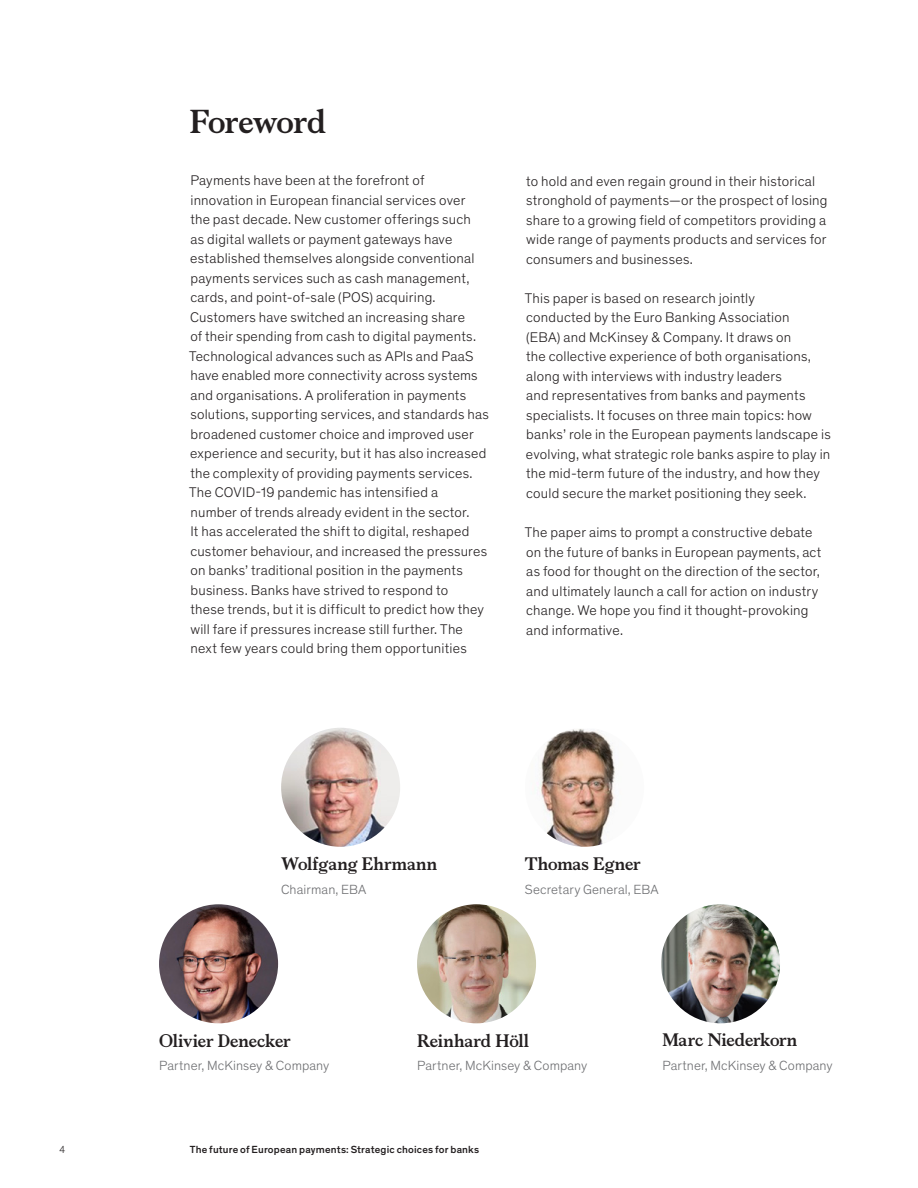
<style>
.page{position:relative;width:918px;height:1188px;background:#fff}
.page>*{position:absolute;margin:0;border:0;box-sizing:border-box;transform-origin:0 0}
.Chapter_heading___Le{font:700 33px "Bower";letter-spacing:-.015em;color:#231f20}
.t1{font:700 18px "Bower";letter-spacing:-.01em;color:#231f20}
.Body_text{font:300 14.25px/19.5px "Theinhardt Pan";letter-spacing:.015em;color:#231f20}
.Body_heading___Level{font:300 14.25px/19.5px "Theinhardt Pan";letter-spacing:.015em;color:#231f20}
.t2{font:300 13.5px "Theinhardt Pan";letter-spacing:.01em;color:#6c6d70}
.Header_footer___Blac{font:500 10.5px "Theinhardt Pan";letter-spacing:.015em;color:#231f20}
.t3{font:300 10.5px "Theinhardt Pan";color:#231f20}
</style>
<div class="page">
<img style="left:159px;top:904px;width:119px;height:119px;border-radius:60px">
<img style="left:417px;top:904px;width:119px;height:119px;border-radius:60px">
<img style="left:661px;top:904px;width:119px;height:119px;border-radius:60px">
<img style="left:281px;top:728px;width:119px;height:119px;border-radius:60px">
<img style="left:535px;top:729px;width:80px;height:118px">
<p class="Chapter_heading___Le" style="left:190px;top:97px;width:138px">Foreword</p>
<h3 class="Body_heading___Level" style="left:189px;top:170px;width:301px">Payments have been at the forefront of innovation in European financial services over<br>the past decade. New customer offerings such<br>as digital wallets or payment gateways have established themselves alongside conventional payments services such as cash management, cards, and point-of-sale (POS) acquiring.<br>Customers have switched an increasing share<br>of their spending from cash to digital payments.<br>Technological advances such as APIs and PaaS have enabled more connectivity across systems and organisations. A proliferation in payments solutions, supporting services, and standards has broadened customer choice and improved user experience and security, but it has also increased the complexity of providing payments services.</h3>
<p class="Body_text" style="left:189px;top:482px;width:300px">The COVID-19 pandemic has intensified a number of trends already evident in the sector.<br>It has accelerated the shift to digital, reshaped customer behaviour, and increased the pressures on banks’ traditional position in the payments business. Banks have strived to respond to<br>these trends, but it is difficult to predict how they will fare if pressures increase still further. The next few years could bring them opportunities</p>
<p class="Body_text" style="left:526px;top:170px;width:303px">to hold and even regain ground in their historical stronghold of payments—or the prospect of losing share to a growing field of competitors providing a wide range of payments products and services for consumers and businesses.</p>
<p class="Body_text" style="left:525px;top:288px;width:307px">This paper is based on research jointly<br>conducted by the Euro Banking Association<br>(EBA) and McKinsey &amp; Company. It draws on<br>the collective experience of both organisations, along with interviews with industry leaders<br>and representatives from banks and payments specialists. It focuses on three main topics: how banks’ role in the European payments landscape is evolving, what strategic role banks aspire to play in the mid-term future of the industry, and how they could secure the market positioning they seek.</p>
<p class="Body_text" style="left:525px;top:522px;width:298px">The paper aims to prompt a constructive debate on the future of banks in European payments, act as food for thought on the direction of the sector, and ultimately launch a call for action on industry change. We hope you find it thought-provoking and informative.</p>
<p class="t1" style="left:281px;top:851px;width:158px">Wolfgang Ehrmann</p>
<p class="t2" style="left:281px;top:880px;width:87px">Chairman, EBA</p>
<p class="t1" style="left:525px;top:851px;width:117px">Thomas Egner</p>
<p class="t2" style="left:525px;top:880px;width:135px">Secretary General, EBA</p>
<p class="t1" style="left:159px;top:1027px;width:133px">Olivier Denecker</p>
<p class="t2" style="left:159px;top:1056px;width:172px">Partner, McKinsey &amp; Company</p>
<p class="t1" style="left:417px;top:1027px;width:114px">Reinhard Höll</p>
<p class="t2" style="left:417px;top:1056px;width:172px">Partner, McKinsey &amp; Company</p>
<p class="t3" style="left:60px;top:1142px;width:7px">4</p>
<p class="Header_footer___Blac" style="left:190px;top:1142px;width:291px">The future of European payments: Strategic choices for banks</p>
<p class="t1" style="left:662px;top:1027px;width:137px">Marc Niederkorn</p>
<p class="t2" style="left:662px;top:1056px;width:172px">Partner, McKinsey &amp; Company</p>
</div>
